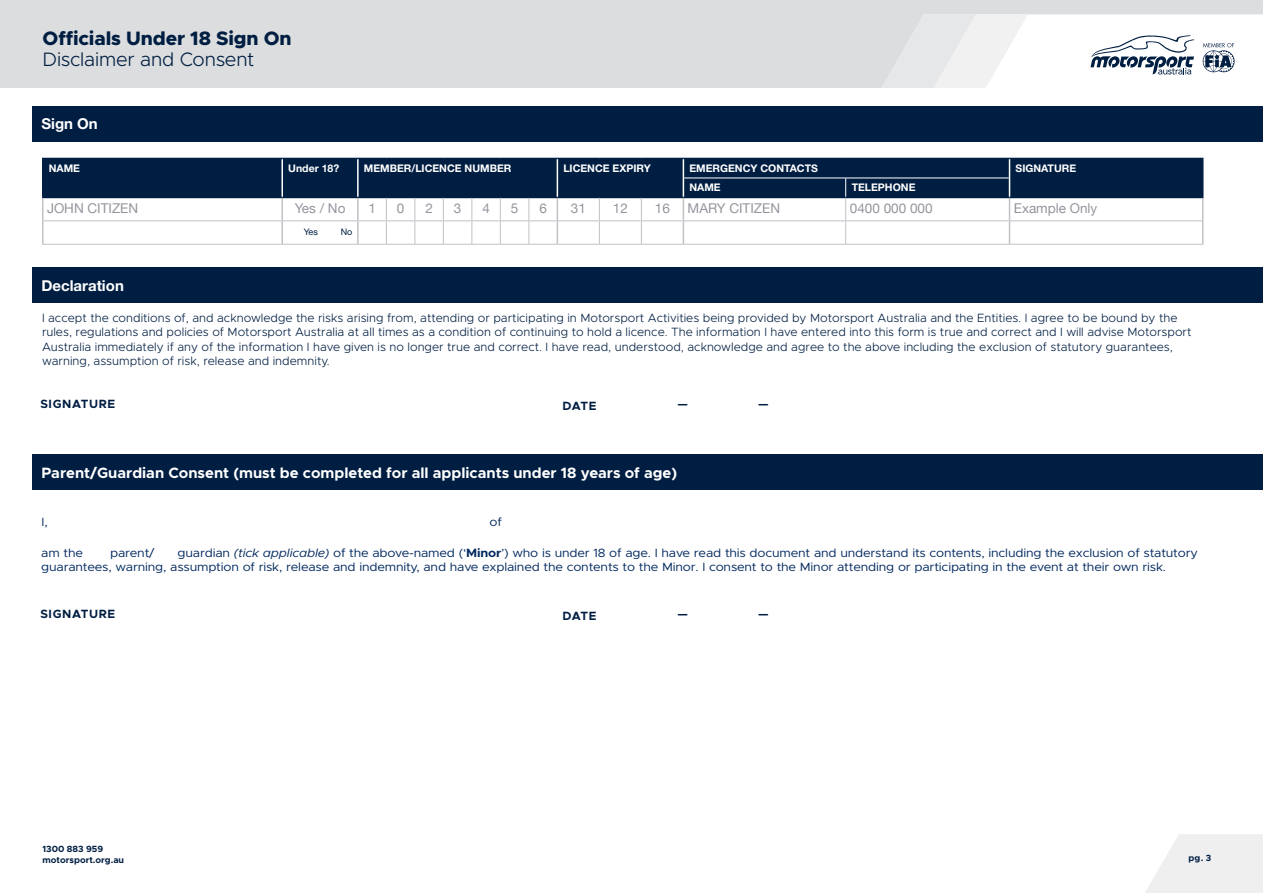
<style>
.page{position:relative;width:1263px;height:893px;background:#fff}
.page>*{position:absolute;margin:0;border:0;box-sizing:border-box;transform-origin:0 0}
.t1{font:800 19.5px "Metropolis";letter-spacing:-.005em;color:#001e42}
.t2{font:300 19.5px "Metropolis";letter-spacing:-.01em;color:#001e42}
.t3{font:700 15px "Metropolis";color:#fff}
.t4{font:700 15px "Helvetica Neue LT Std";color:#fff}
.t5{font:13.5px "Helvetica Neue";color:#93969d}
.t6{font:300 12px/14.4px "Metropolis";color:#001e42}
.t7{font:12px/14.4px "Metropolis";letter-spacing:-.015em;color:#00285e;scale:1.07 1}
.t8{font:700 12px "Metropolis";letter-spacing:.05em;color:#001e42}
.t9{font:700 10.5px "Helvetica Neue LT Std";color:#fff}
.t10{font:700 9px/10.8px "Metropolis";color:#001e42}
.t11{font:9px "Helvetica Neue LT Std";color:#001e42}
.s1{font-style:italic}
.s2{font-weight:700}
</style>
<div class="page">
<svg style="left:1145px;top:834px;width:118px;height:59px"></svg>
<div style="left:0;top:0;width:352px;height:87px;background:#dcddde"></div>
<svg style="left:352px;top:0;width:911px;height:87px;fill:#dcddde"></svg>
<svg style="left:881px;top:14px;width:147px;height:73px"></svg>
<div style="left:32px;top:268px;width:1231px;height:35px;background:#001e42"></div>
<div style="left:32px;top:106px;width:1231px;height:35px;background:#001e42"></div>
<div style="left:44px;top:159px;width:1158px;height:38px;background:#001e42"></div>
<hr style="left:42px;top:158px;width:240px;height:1px;background:#001e42">
<hr style="left:282px;top:158px;width:76px;height:1px;background:#001e42">
<hr style="left:557px;top:158px;width:42px;height:1px;background:#001e42">
<hr style="left:599px;top:158px;width:42px;height:1px;background:#001e42">
<hr style="left:641px;top:158px;width:42px;height:1px;background:#001e42">
<hr style="left:683px;top:158px;width:163px;height:1px;background:#001e42">
<hr style="left:846px;top:158px;width:163px;height:1px;background:#001e42">
<hr style="left:1009px;top:158px;width:194px;height:1px;background:#001e42">
<svg style="left:42px;top:159px;width:2px;height:38px"></svg>
<hr style="left:42px;top:197px;width:240px;height:1px;background:#001e42">
<hr style="left:282px;top:197px;width:76px;height:1px;background:#001e42">
<hr style="left:557px;top:197px;width:42px;height:1px;background:#001e42">
<hr style="left:599px;top:197px;width:42px;height:1px;background:#001e42">
<hr style="left:641px;top:197px;width:42px;height:1px;background:#001e42">
<hr style="left:683px;top:197px;width:163px;height:1px;background:#001e42">
<hr style="left:846px;top:197px;width:163px;height:1px;background:#001e42">
<hr style="left:1009px;top:197px;width:194px;height:1px;background:#001e42">
<svg style="left:281px;top:159px;width:2px;height:38px"></svg>
<hr style="left:684px;top:178px;width:162px;height:1px;background:#fff">
<hr style="left:846px;top:178px;width:163px;height:1px;background:#fff">
<hr style="left:42px;top:198px;width:2px;height:23px;background:#c0c2c6">
<hr style="left:281px;top:198px;width:2px;height:22px;background:#c0c2c6">
<hr style="left:42px;top:221px;width:2px;height:23px;background:#c0c2c6">
<hr style="left:281px;top:221px;width:2px;height:23px;background:#c0c2c6">
<svg style="left:683px;top:159px;width:1px;height:85px"></svg>
<svg style="left:1009px;top:159px;width:1px;height:85px"></svg>
<svg style="left:1202px;top:159px;width:1px;height:85px"></svg>
<hr style="left:44px;top:220px;width:238px;height:1px;background:#c0c2c6">
<hr style="left:282px;top:220px;width:76px;height:1px;background:#c0c2c6">
<hr style="left:557px;top:220px;width:42px;height:1px;background:#c0c2c6">
<hr style="left:599px;top:220px;width:42px;height:1px;background:#c0c2c6">
<svg style="left:599px;top:198px;width:1px;height:46px"></svg>
<hr style="left:641px;top:220px;width:42px;height:1px;background:#c0c2c6">
<svg style="left:641px;top:198px;width:1px;height:46px"></svg>
<hr style="left:683px;top:220px;width:163px;height:1px;background:#c0c2c6">
<hr style="left:846px;top:220px;width:163px;height:1px;background:#c0c2c6">
<svg style="left:845px;top:178px;width:1px;height:66px"></svg>
<hr style="left:1009px;top:220px;width:193px;height:1px;background:#c0c2c6">
<hr style="left:42px;top:244px;width:240px;height:1px;background:#c0c2c6">
<hr style="left:282px;top:244px;width:76px;height:1px;background:#c0c2c6">
<svg style="left:357px;top:158px;width:201px;height:87px"></svg>
<hr style="left:557px;top:244px;width:42px;height:1px;background:#c0c2c6">
<hr style="left:599px;top:244px;width:42px;height:1px;background:#c0c2c6">
<hr style="left:641px;top:244px;width:42px;height:1px;background:#c0c2c6">
<hr style="left:683px;top:244px;width:163px;height:1px;background:#c0c2c6">
<hr style="left:846px;top:244px;width:163px;height:1px;background:#c0c2c6">
<hr style="left:1009px;top:244px;width:194px;height:1px;background:#c0c2c6">
<div style="left:32px;top:454px;width:1231px;height:35px;background:#001e42"></div>
<h1 class="t1" style="left:43px;top:25px;width:251px">Officials Under 18 Sign On</h1>
<h1 class="t2" style="left:43px;top:48px;width:213px">Disclaimer and Consent</h1>
<p class="t4" style="left:41px;top:115px;width:58px">Sign On</p>
<p class="t9" style="left:49px;top:162px;width:33px">NAME</p>
<p class="t9" style="left:288px;top:162px;width:52px">Under 18?</p>
<p class="t9" style="left:364px;top:162px;width:149px">MEMBER/LICENCE NUMBER</p>
<p class="t9" style="left:563px;top:162px;width:89px">LICENCE EXPIRY</p>
<p class="t9" style="left:689px;top:162px;width:130px">EMERGENCY CONTACTS</p>
<p class="t9" style="left:1015px;top:162px;width:62px">SIGNATURE</p>
<p class="t9" style="left:689px;top:181px;width:33px">NAME</p>
<p class="t9" style="left:852px;top:181px;width:65px">TELEPHONE</p>
<p class="t5" style="left:47px;top:199px;width:93px">JOHN CITIZEN</p>
<p class="t5" style="left:295px;top:199px;width:52px">Yes / No</p>
<p class="t5" style="left:368px;top:199px;width:9px">1</p>
<p class="t5" style="left:397px;top:199px;width:9px">0</p>
<p class="t5" style="left:425px;top:199px;width:9px">2</p>
<p class="t5" style="left:454px;top:199px;width:9px">3</p>
<p class="t5" style="left:482px;top:199px;width:9px">4</p>
<p class="t5" style="left:511px;top:199px;width:9px">5</p>
<p class="t5" style="left:539px;top:199px;width:9px">6</p>
<p class="t5" style="left:571px;top:199px;width:17px">31</p>
<p class="t5" style="left:613px;top:199px;width:17px">12</p>
<p class="t5" style="left:655px;top:199px;width:17px">16</p>
<p class="t5" style="left:688px;top:199px;width:94px">MARY CITIZEN</p>
<p class="t5" style="left:850px;top:199px;width:84px">0400 000 000</p>
<p class="t5" style="left:1014px;top:199px;width:85px">Example Only</p>
<p class="t11" style="left:304px;top:226px;width:16px">Yes</p>
<p class="t11" style="left:341px;top:226px;width:13px">No</p>
<p class="t4" style="left:41px;top:276px;width:84px">Declaration</p>
<p class="t6" style="left:42px;top:311px;width:1151px">I accept the conditions of, and acknowledge the risks arising from, attending or participating in Motorsport Activities being provided by Motorsport Australia and the Entities. I agree to be bound by the rules, regulations and policies of Motorsport Australia at all times as a condition of continuing to hold a licence. The information I have entered into this form is true and correct and I will advise Motorsport Australia immediately if any of the information I have given is no longer true and correct. I have read, understood, acknowledge and agree to the above including the exclusion of statutory guarantees, warning, assumption of risk, release and indemnity.</p>
<p class="t8" style="left:40px;top:396px;width:76px">SIGNATURE</p>
<p class="t8" style="left:562px;top:398px;width:36px">DATE</p>
<p class="t8" style="left:677px;top:396px;width:12px">—</p>
<p class="t3" style="left:41px;top:463px;width:637px">Parent/Guardian Consent (must be completed for all applicants under 18 years of age)</p>
<p class="t7" style="left:42px;top:514px;width:7px">I,</p>
<p class="t7" style="left:489px;top:514px;width:13px">of</p>
<p class="t8" style="left:758px;top:396px;width:12px">—</p>
<p class="t7" style="left:41px;top:545px;width:1083px;text-indent:136px">guardian <span class="s1">(tick applicable)</span> of the above-named (‘<span class="s2">Minor</span>’) who is under 18 of age. I have read this document and understand its contents, including the exclusion of statutory guarantees, warning, assumption of risk, release and indemnity, and have explained the contents to the Minor. I consent to the Minor attending or participating in the event at their own risk.</p>
<p class="t7" style="left:41px;top:545px;width:41px">am the</p>
<p class="t7" style="left:110px;top:545px;width:43px">parent/</p>
<p class="t8" style="left:40px;top:606px;width:76px">SIGNATURE</p>
<p class="t10" style="left:43px;top:844px;width:83px">1300 883 959 motorsport.org.au</p>
<p class="t8" style="left:562px;top:608px;width:36px">DATE</p>
<p class="t8" style="left:677px;top:606px;width:12px">—</p>
<p class="t8" style="left:758px;top:606px;width:12px">—</p>
<p class="t10" style="left:1188px;top:853px;width:24px">pg. 3</p>
</div>
